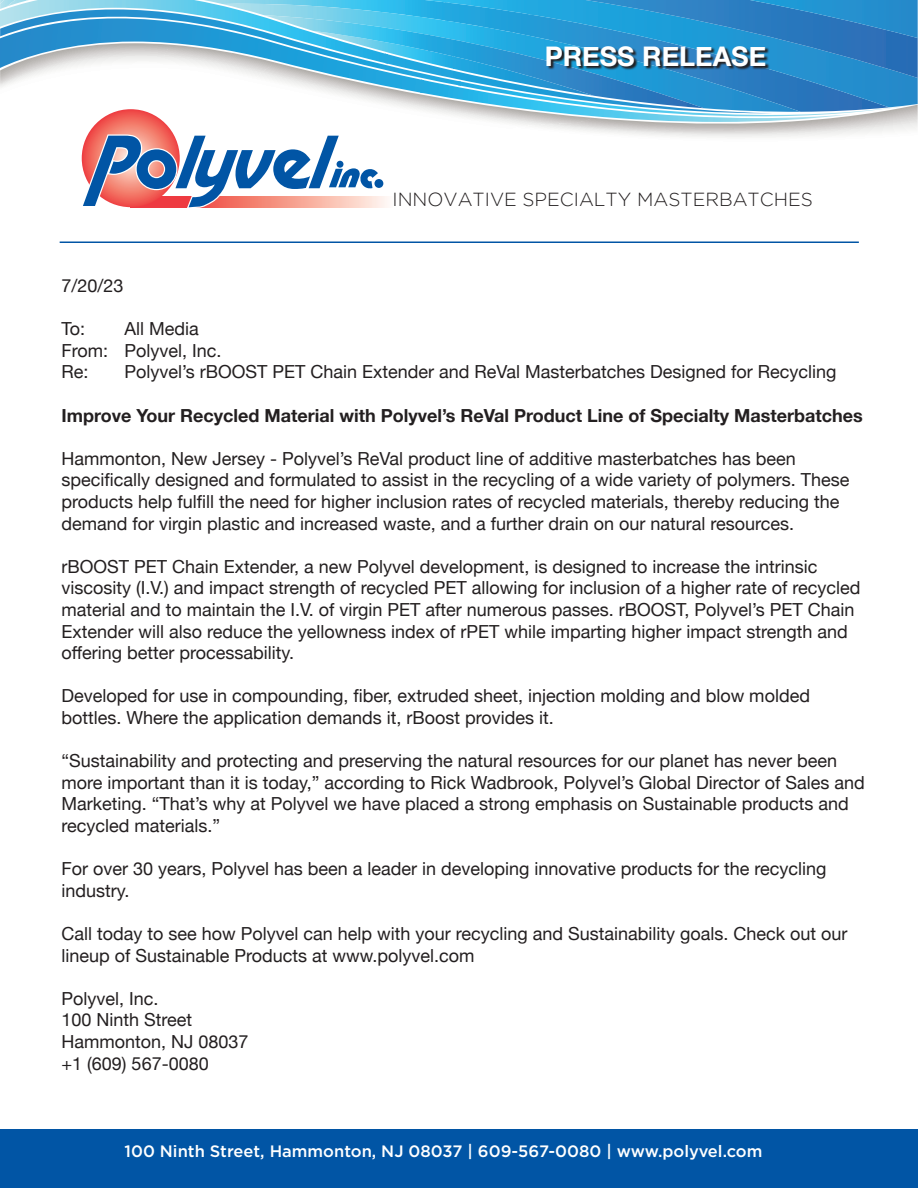
<style>
.page{position:relative;width:918px;height:1188px;background:#fff}
.page>*{position:absolute;margin:0;border:0;box-sizing:border-box;transform-origin:0 0}
.t1{font:700 27px "Helvetica Neue";color:#fff}
.t2{font:300 18.9px "Gotham";color:#231f20}
.t3{font:18px/21.6px "Helvetica Neue";color:#231f20}
.t4{font:700 18px "Helvetica Neue";color:#231f20}
.t5{font:500 16.5px "Gotham";color:#fff}
</style>
<div class="page">
<svg style="left:0;top:0;width:203px;height:43px;background:#54acda"></svg>
<svg style="left:0;top:43px;width:918px;height:94px"></svg>
<svg style="left:203px;top:0;width:686px;height:112px"></svg>
<svg style="left:222px;top:4px;width:579px;height:108px"></svg>
<svg style="left:0;top:0;width:29px;height:9px"></svg>
<svg style="left:264px;top:0;width:654px;height:108px;background:#42a3d6"></svg>
<svg style="left:547px;top:47px;width:223px;height:23px;background:#255f82"></svg>
<div style="left:130px;top:197px;width:262px;height:10px;background:#fef8f6"></div>
<svg style="left:82px;top:109px;width:98px;height:98px"></svg>
<svg style="left:81px;top:133px;width:305px;height:75px"></svg>
<hr style="left:60px;top:242px;width:799px;height:1px;background:#0155a5">
<div style="left:0;top:1130px;width:918px;height:58px;background:#0155a5"></div>
<h1 class="t1" style="left:545px;top:35px;width:223px">PRESS RELEASE</h1>
<p class="t2" style="left:392px;top:189px;width:422px">INNOVATIVE SPECIALTY MASTERBATCHES</p>
<p class="t3" style="left:62px;top:276px;width:64px">7/20/23</p>
<p class="t3" style="left:62px;top:319px;width:25px">To:</p>
<p class="t3" style="left:62px;top:319px;width:162px;text-indent:63px">All Media<br>From: Polyvel, Inc.<br>Re:</p>
<p class="t3" style="left:124px;top:362px;width:714px">Polyvel’s rBOOST PET Chain Extender and ReVal Masterbatches Designed for Recycling</p>
<p class="t4" style="left:62px;top:401px;width:803px">Improve Your Recycled Material with Polyvel’s ReVal Product Line of Specialty Masterbatches</p>
<p class="t3" style="left:62px;top:449px;width:790px">Hammonton, New Jersey - Polyvel’s ReVal product line of additive masterbatches has been specifically designed and formulated to assist in the recycling of a wide variety of polymers. These products help fulfill the need for higher inclusion rates of recycled materials, thereby reducing the demand for virgin plastic and increased waste, and a further drain on our natural resources.</p>
<p class="t3" style="left:62px;top:557px;width:801px">rBOOST PET Chain Extender, a new Polyvel development, is designed to increase the intrinsic viscosity (I.V.) and impact strength of recycled PET allowing for inclusion of a higher rate of recycled material and to maintain the I.V. of virgin PET after numerous passes. rBOOST, Polyvel’s PET Chain Extender will also reduce the yellowness index of rPET while imparting higher impact strength and offering better processability.</p>
<p class="t3" style="left:62px;top:686px;width:750px">Developed for use in compounding, fiber, extruded sheet, injection molding and blow molded bottles. Where the application demands it, rBoost provides it.</p>
<p class="t3" style="left:62px;top:751px;width:805px">“Sustainability and protecting and preserving the natural resources for our planet has never been more important than it is today,” according to Rick Wadbrook, Polyvel’s Global Director of Sales and Marketing. “That’s why at Polyvel we have placed a strong emphasis on Sustainable products and recycled materials.”</p>
<p class="t3" style="left:62px;top:859px;width:767px">For over 30 years, Polyvel has been a leader in developing innovative products for the recycling industry.</p>
<p class="t3" style="left:62px;top:924px;width:788px">Call today to see how Polyvel can help with your recycling and Sustainability goals. Check out our lineup of Sustainable Products at www.polyvel.com</p>
<p class="t3" style="left:62px;top:989px;width:189px">Polyvel, Inc.<br>100 Ninth Street<br>Hammonton, NJ 08037 +1 (609) 567-0080</p>
<p class="t5" style="left:125px;top:1142px;width:639px">100 Ninth Street, Hammonton, NJ 08037 | 609-567-0080 | www.polyvel.com</p>
</div>
